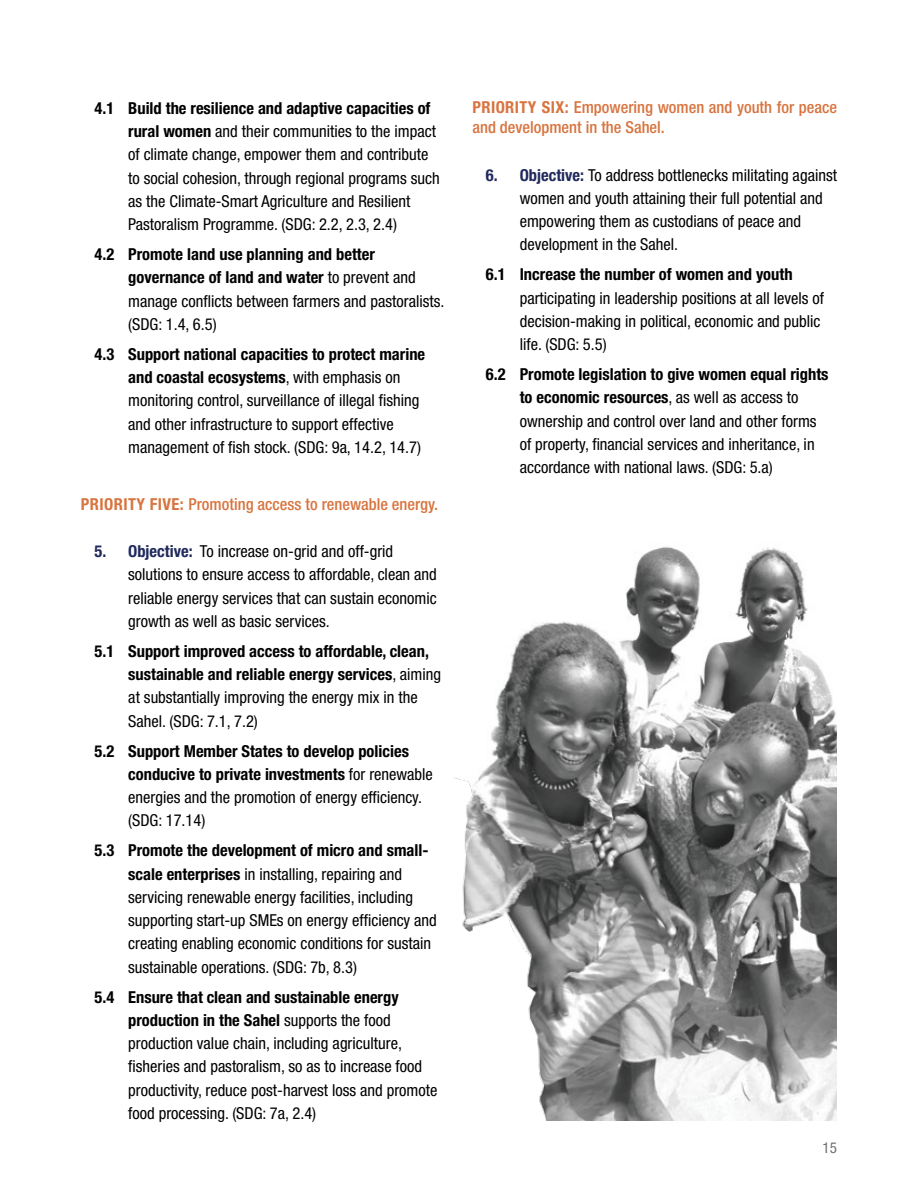
<style>
.page{position:relative;width:918px;height:1188px;background:#fff}
.page>*{position:absolute;margin:0;border:0;box-sizing:border-box;transform-origin:0 0}
.t1{font:condensed 16.5px/23.2px "Helvetica Neue LT Std";color:#000}
.t2{font:700 condensed 16.5px/23.2px "Helvetica Neue LT Std";color:#000}
.t3{font:500 condensed 16.5px/19.8px "Helvetica Neue LT Std";color:#d8743f}
.t4{font:condensed 15px "Helvetica Neue LT Std";color:#6d6e71}
.s1{font-weight:700}
.s2{font-weight:700;color:#1f295c}
.s3{font-weight:400}
</style>
<div class="page">
<img style="left:454px;top:547px;width:383px;height:573px">
<p class="t1" style="left:128px;top:96px;width:313px;text-indent:-34px"><span class="s1">4.1 Build the resilience and adaptive capacities of rural women</span> and their communities to the impact of climate change, empower them and contribute to social cohesion, through regional programs such as the Climate-Smart Agriculture and Resilient Pastoralism Programme. (SDG: 2.2, 2.3, 2.4)</p>
<p class="t1" style="left:128px;top:242px;width:318px;text-indent:-34px"><span class="s1">4.2 Promote land use planning and better governance of land and water</span> to prevent and manage conflicts between farmers and pastoralists. (SDG: 1.4, 6.5)</p>
<p class="t1" style="left:128px;top:342px;width:298px;text-indent:-34px"><span class="s1">4.3 Support national capacities to protect marine and coastal ecosystems</span>, with emphasis on monitoring control, surveillance of illegal fishing and other infrastructure to support effective management of fish stock. (SDG: 9a, 14.2, 14.7)</p>
<p class="t3" style="left:81px;top:494px;width:358px"><span class="s1">PRIORITY FIVE:</span> Promoting access to renewable energy.</p>
<p class="t1" style="left:128px;top:540px;width:310px;text-indent:-34px"><span class="s2">5. Objective:</span> To increase on-grid and off-grid solutions to ensure access to affordable, clean and reliable energy services that can sustain economic growth as well as basic services.</p>
<p class="t2" style="left:128px;top:639px;width:314px;text-indent:-34px">5.1 Support improved access to affordable, clean, sustainable and reliable energy services<span class="s3">, aiming at substantially improving the energy mix in the Sahel. (SDG: 7.1, 7.2)</span></p>
<p class="t2" style="left:128px;top:739px;width:306px;text-indent:-34px">5.2 Support Member States to develop policies conducive to private investments <span class="s3">for renewable energies and the promotion of energy efficiency. (SDG: 17.14)</span></p>
<p class="t1" style="left:128px;top:839px;width:310px;text-indent:-34px"><span class="s1">5.3 Promote the development of micro and small&shy;scale enterprises</span> in installing, repairing and servicing renewable energy facilities, including supporting start-up SMEs on energy efficiency and creating enabling economic conditions for sustain sustainable operations. (SDG: 7b, 8.3)</p>
<p class="t1" style="left:128px;top:985px;width:311px;text-indent:-34px"><span class="s1">5.4 Ensure that clean and sustainable energy production in the Sahel</span> supports the food production value chain, including agriculture, fisheries and pastoralism, so as to increase food productivity, reduce post-harvest loss and promote food processing. (SDG: 7a, 2.4)</p>
<p class="t3" style="left:472px;top:97px;width:366px"><span class="s1">PRIORITY SIX:</span> Empowering women and youth for peace and development in the Sahel.</p>
<p class="t1" style="left:520px;top:163px;width:319px;text-indent:-34px"><span class="s2">6. Objective:</span> To address bottlenecks militating against women and youth attaining their full potential and empowering them as custodians of peace and development in the Sahel.</p>
<p class="t2" style="left:486px;top:263px;width:308px">6.1 Increase the number of women and youth</p>
<p class="t1" style="left:520px;top:286px;width:306px">participating in leadership positions at all levels of decision-making in political, economic and public life. (SDG: 5.5)</p>
<p class="t1" style="left:520px;top:362px;width:310px;text-indent:-34px"><span class="s1">6.2 Promote legislation to give women equal rights to economic resources</span>, as well as access to ownership and control over land and other forms of property, financial services and inheritance, in accordance with national laws. (SDG: 5.a)</p>
<p class="t4" style="left:823px;top:1139px;width:16px">15</p>
</div>
